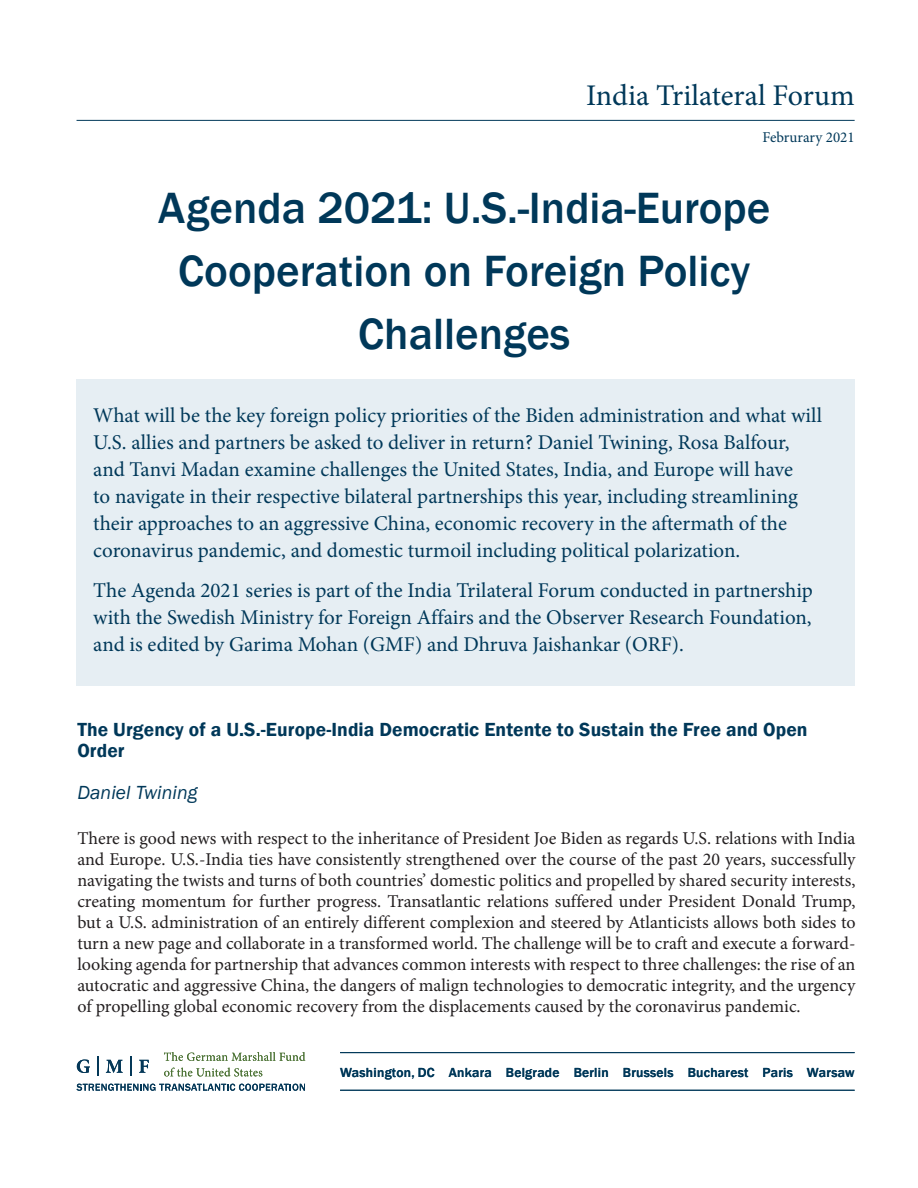
<style>
.page{position:relative;width:918px;height:1188px;background:#fff}
.page>*{position:absolute;margin:0;border:0;box-sizing:border-box;transform-origin:0 0}
.t1{font:500 45px/63px "Franklin Gothic";color:#003859;text-align:center}
.t2{font:30px "Minion Pro";color:#003859}
.PB_Coverpage_Intro{font:21px/27px "Minion Pro";color:#003859}
.PB_Subheading{font:600 19.5px/21px "Franklin Gothic";letter-spacing:.005em;color:#003859}
.PB_Sub-Subheading{font:italic 19.5px "Franklin Gothic";letter-spacing:.005em;color:#003859}
.TTake_bodycopy{font:18px/21px "Minion Pro";color:#231f20;text-align:justify}
.t3{font:15px "Minion Pro";color:#003859}
.PB_Coverpage_Author{font:500 13.5px "Franklin Gothic";letter-spacing:.02em;color:#003859}
</style>
<div class="page">
<hr style="left:77px;top:120px;width:778px;height:1px;background:#003859">
<svg style="left:77px;top:1060px;width:13px;height:13px"></svg>
<svg style="left:97px;top:1057px;width:2px;height:19px"></svg>
<svg style="left:106px;top:1060px;width:17px;height:13px"></svg>
<svg style="left:130px;top:1057px;width:1px;height:19px"></svg>
<svg style="left:139px;top:1060px;width:10px;height:13px"></svg>
<svg style="left:164px;top:1052px;width:141px;height:9px"></svg>
<svg style="left:164px;top:1068px;width:98px;height:8px"></svg>
<svg style="left:77px;top:1084px;width:228px;height:7px"></svg>
<hr style="left:340px;top:1052px;width:515px;height:1px;background:#003859">
<hr style="left:340px;top:1090px;width:515px;height:1px;background:#003859">
<div style="left:76px;top:379px;width:778px;height:307px;background:#e6eef3"></div>
<h2 class="t2" style="left:586px;top:75px;width:270px">India Trilateral Forum</h2>
<p class="t3" style="left:762px;top:127px;width:94px">Februrary 2021</p>
<h1 class="t1" style="left:158px;top:177px;width:614px">Agenda 2021: U.S.-India-Europe<br>Cooperation on Foreign Policy<br>Challenges</h1>
<p class="PB_Coverpage_Intro" style="left:93px;top:402px;width:730px">What will be the key foreign policy priorities of the Biden administration and what will U.S. allies and partners be asked to deliver in return? Daniel Twining, Rosa Balfour, and Tanvi Madan examine challenges the United States, India, and Europe will have<br>to navigate in their respective bilateral partnerships this year, including streamlining their approaches to an aggressive China, economic recovery in the aftermath of the coronavirus pandemic, and domestic turmoil including political polarization.</p>
<p class="PB_Coverpage_Intro" style="left:93px;top:576px;width:721px;text-align:justify">The Agenda 2021 series is part of the India Trilateral Forum conducted in partnership with the Swedish Ministry for Foreign Affairs and the Observer Research Foundation, and is edited by Garima Mohan (GMF) and Dhruva Jaishankar (ORF).</p>
<p class="PB_Subheading" style="left:77px;top:719px;width:732px">The Urgency of a U.S.-Europe-India Democratic Entente to Sustain the Free and Open<br>Order</p>
<p class="PB_Sub-Subheading" style="left:77px;top:780px;width:122px">Daniel Twining</p>
<p class="TTake_bodycopy" style="left:77px;top:828px;width:780px">There is good news with respect to the inheritance of President Joe Biden as regards U.S. relations with India and Europe. U.S.-India ties have consistently strengthened over the course of the past 20 years, successfully navigating the twists and turns of both countries’ domestic politics and propelled by shared security interests, creating momentum for further progress. Transatlantic relations suffered under President Donald Trump, but a U.S. administration of an entirely different complexion and steered by Atlanticists allows both sides to turn a new page and collaborate in a transformed world. The challenge will be to craft and execute a forward&shy;looking agenda for partnership that advances common interests with respect to three challenges: the rise of an autocratic and aggressive China, the dangers of malign technologies to democratic integrity, and the urgency of propelling global economic recovery from the displacements caused by the coronavirus pandemic.</p>
<p class="PB_Coverpage_Author" style="left:340px;top:1064px;width:516px">Washington, DC Ankara Belgrade Berlin Brussels Bucharest Paris Warsaw</p>
</div>
